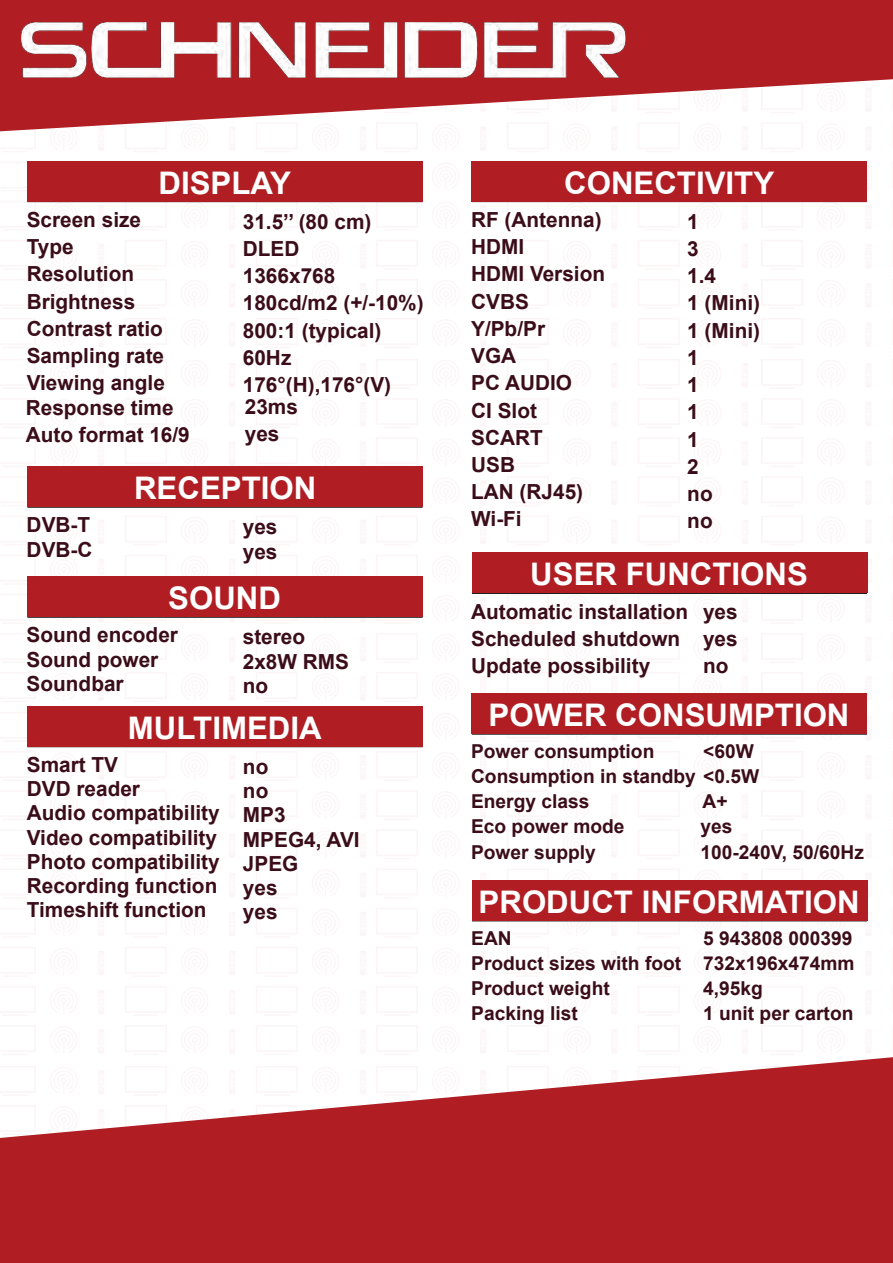
<style>
.page{position:relative;width:893px;height:1263px;background:#fff}
.page>*{position:absolute;margin:0;border:0;box-sizing:border-box;transform-origin:0 0}
.t1{font:700 31.05px "Arial";color:#fff}
.t2{font:700 20.85px/27.3px "Arial";color:#3a0d19}
.t3{font:700 19.2px/25.2px "Arial";color:#3a0d19}
</style>
<div class="page">
<img style="left:27px;top:466px;width:343px;height:111px">
<svg style="left:0;top:0;width:893px;height:131px;fill:#b01e23"></svg>
<svg style="left:0;top:1057px;width:893px;height:206px;fill:#b01e23"></svg>
<hr style="left:27px;top:201px;width:396px;height:1px;background:#000">
<div style="left:27px;top:161px;width:396px;height:40px;background:#b01e23"></div>
<hr style="left:472px;top:201px;width:395px;height:1px;background:#000">
<div style="left:472px;top:161px;width:395px;height:40px;background:#b01e23"></div>
<hr style="left:472px;top:593px;width:395px;height:1px;background:#000">
<div style="left:472px;top:553px;width:395px;height:40px;background:#b01e23"></div>
<hr style="left:472px;top:733px;width:395px;height:2px;background:#000">
<div style="left:472px;top:693px;width:395px;height:41px;background:#b01e23"></div>
<hr style="left:472px;top:920px;width:395px;height:1px;background:#000">
<div style="left:472px;top:880px;width:395px;height:40px;background:#b01e23"></div>
<hr style="left:27px;top:507px;width:396px;height:1px;background:#000">
<div style="left:27px;top:467px;width:396px;height:40px;background:#b01e23"></div>
<hr style="left:27px;top:617px;width:396px;height:1px;background:#000">
<div style="left:27px;top:577px;width:396px;height:40px;background:#b01e23"></div>
<hr style="left:28px;top:746px;width:395px;height:1px;background:#000">
<div style="left:28px;top:706px;width:395px;height:40px;background:#b01e23"></div>
<img style="left:21px;top:23px;width:604px;height:54px">
<h1 class="t1" style="left:158px;top:161px;width:134px">DISPLAY</h1>
<p class="t2" style="left:27px;top:206px;width:140px">Screen size<br>Type<br>Resolution<br>Brightness<br>Contrast ratio<br>Sampling rate<br>Viewing angle</p>
<p class="t2" style="left:26px;top:394px;width:166px">Response time<br>Auto format 16/9</p>
<p class="t2" style="left:243px;top:208px;width:182px">31.5’’ (80 cm)<br>DLED<br>1366x768<br>180cd/m2 (+/-10%)<br>800:1 (typical)<br>60Hz<br>176°(H),176°(V)</p>
<p class="t2" style="left:245px;top:393px;width:55px">23ms yes</p>
<h1 class="t1" style="left:134px;top:466px;width:184px">RECEPTION</h1>
<p class="t2" style="left:27px;top:513px;width:67px;line-height:24.3px">DVB-T<br>DVB-C</p>
<p class="t2" style="left:243px;top:515px;width:36px;line-height:24.3px">yes yes</p>
<h1 class="t1" style="left:168px;top:576px;width:114px">SOUND</h1>
<p class="t2" style="left:27px;top:623px;width:153px;line-height:24.3px">Sound encoder<br>Sound power<br>Soundbar</p>
<p class="t2" style="left:243px;top:625px;width:108px;line-height:24.3px">stereo<br>2x8W RMS no</p>
<h1 class="t1" style="left:128px;top:706px;width:195px">MULTIMEDIA</h1>
<p class="t2" style="left:27px;top:753px;width:194px;line-height:24.3px">Smart TV<br>DVD reader<br>Audio compatibility<br>Video compatibility<br>Photo compatibility<br>Recording function<br>Timeshift function</p>
<p class="t2" style="left:243px;top:754px;width:118px;line-height:24.3px">no<br>no<br>MP3<br>MPEG4, AVI<br>JPEG<br>yes<br>yes</p>
<h1 class="t1" style="left:564px;top:161px;width:211px">CONECTIVITY</h1>
<p class="t2" style="left:471px;top:206px;width:135px">RF (Antenna)<br>HDMI<br>HDMI Version<br>CVBS<br>Y/Pb/Pr<br>VGA<br>PC AUDIO<br>CI Slot<br>SCART<br>USB<br>LAN (RJ45)<br>Wi-Fi</p>
<p class="t2" style="left:687px;top:208px;width:74px">1<br>3<br>1.4<br>1 (Mini)<br>1 (Mini)<br>1<br>1<br>1<br>1<br>2<br>no<br>no</p>
<h1 class="t1" style="left:530px;top:553px;width:279px">USER FUNCTIONS</h1>
<p class="t2" style="left:471px;top:598px;width:219px">Automatic installation<br>Scheduled shutdown<br>Update possibility</p>
<p class="t2" style="left:703px;top:598px;width:36px;text-align:justify">yes yes no</p>
<h1 class="t1" style="left:489px;top:693px;width:362px">POWER CONSUMPTION</h1>
<p class="t3" style="left:471px;top:739px;width:290px">Power consumption<br>Consumption in standby &lt;0.5W<br>Energy class<br>Eco power mode<br>Power supply</p>
<p class="t3" style="left:703px;top:739px;width:52px">&lt;60W</p>
<p class="t3" style="left:700px;top:789px;width:165px">A+<br>yes<br>100-240V, 50/60Hz</p>
<h1 class="t1" style="left:479px;top:880px;width:383px">PRODUCT INFORMATION</h1>
<p class="t3" style="left:471px;top:926px;width:211px">EAN<br>Product sizes with foot<br>Product weight<br>Packing list</p>
<p class="t3" style="left:703px;top:926px;width:153px">5 943808 000399<br>732x196x474mm<br>4,95kg<br>1 unit per carton</p>
</div>
